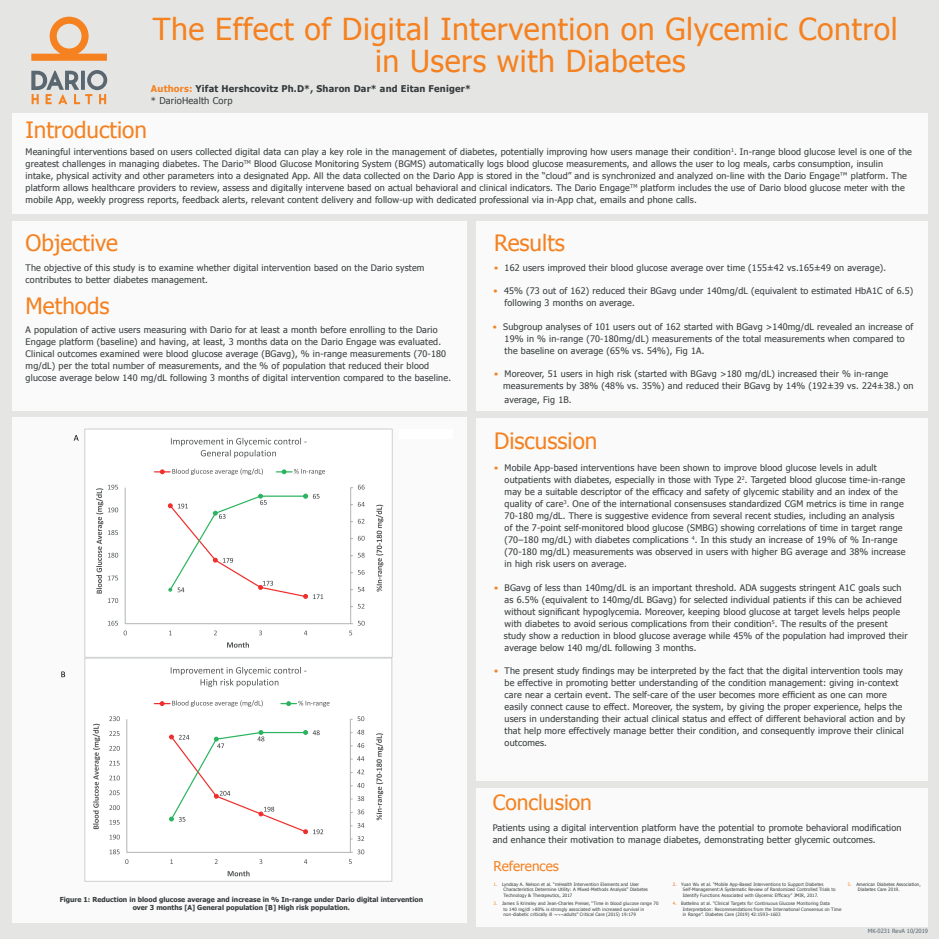
<style>
.page{position:relative;width:939px;height:939px;background:#e5e6e4}
.page>*{position:absolute;margin:0;border:0;box-sizing:border-box;transform-origin:0 0}
.t1{font:30.27px/32.6px "Tahoma";letter-spacing:.02em;color:#f58120;text-align:center}
.t2{font:22.5px "Tahoma";color:#f58120}
.t3{font:21px "Tahoma";color:#f58120}
.t4{font:13.5px "Tahoma";color:#f58120}
.t5{font:700 9.33px/12.3px "Tahoma";letter-spacing:.02em;color:#353a3c}
.t6{font:9px/12px "Tahoma";letter-spacing:.02em;color:#353a3c}
.t7{font:700 6.87px/8.2px "Tahoma";color:#353a3c;text-align:center}
.t8{font:5.79px "Tahoma";color:#5a6771}
.t9{font:4.5px/5.4px "Tahoma";letter-spacing:.02em;color:#353a3c}
.t10{font:4.5px/5.4px "Tahoma";letter-spacing:.02em;color:#33383c}
.s1{color:#f58120}
.s2{font-weight:400}
.s3{color:#f15929}
</style>
<div class="page">
<svg style="left:31px;top:17px;width:76px;height:44px"></svg>
<svg style="left:31px;top:70px;width:76px;height:34px"></svg>
<div style="left:477px;top:418px;width:451px;height:363px;background:#fff"></div>
<div style="left:477px;top:788px;width:451px;height:139px;background:#fff"></div>
<div style="left:12px;top:113px;width:916px;height:101px;background:#fff"></div>
<div style="left:12px;top:221px;width:454px;height:189px;background:#fff"></div>
<div style="left:12px;top:417px;width:454px;height:506px;background:#fff"></div>
<div style="left:477px;top:221px;width:451px;height:189px;background:#fff"></div>
<svg style="left:84px;top:658px;width:308px;height:223px"></svg>
<svg style="left:74px;top:435px;width:5px;height:6px"></svg>
<svg style="left:61px;top:671px;width:4px;height:6px"></svg>
<hr style="left:125px;top:488px;width:1px;height:136px;background:#b1b5b5">
<hr style="left:350px;top:488px;width:1px;height:136px;background:#b1b5b5">
<svg style="left:168px;top:494px;width:155px;height:105px"></svg>
<svg style="left:351px;top:604px;width:13px;height:5px"></svg>
<svg style="left:351px;top:587px;width:14px;height:5px"></svg>
<svg style="left:351px;top:570px;width:14px;height:5px"></svg>
<svg style="left:351px;top:553px;width:14px;height:4px"></svg>
<svg style="left:351px;top:536px;width:14px;height:5px"></svg>
<svg style="left:351px;top:519px;width:13px;height:5px"></svg>
<svg style="left:351px;top:502px;width:14px;height:5px"></svg>
<svg style="left:351px;top:485px;width:14px;height:4px"></svg>
<svg style="left:108px;top:621px;width:10px;height:5px"></svg>
<svg style="left:124px;top:621px;width:241px;height:14px"></svg>
<svg style="left:376px;top:505px;width:7px;height:86px"></svg>
<svg style="left:96px;top:485px;width:22px;height:118px"></svg>
<svg style="left:227px;top:642px;width:22px;height:6px"></svg>
<svg style="left:171px;top:438px;width:136px;height:20px"></svg>
<svg style="left:154px;top:468px;width:109px;height:7px"></svg>
<svg style="left:276px;top:469px;width:49px;height:6px"></svg>
<div style="left:84px;top:429px;width:309px;height:229px;border:1px solid #cdcfcf"></div>
<h1 class="t1" style="left:153px;top:11px;width:747px">The Effect of Digital Intervention on Glycemic Control in Users with Diabetes</h1>
<p class="t5" style="left:151px;top:82px;width:322px"><span class="s1">Authors:</span> Yifat Hershcovitz Ph.D*, Sharon Dar* and Eitan Feniger* <span class="s2">* DarioHealth Corp</span></p>
<h2 class="t2" style="left:26px;top:115px;width:123px">Introduction</h2>
<p class="t6" style="left:26px;top:145px;width:888px">Meaningful interventions based on users collected digital data can play a key role in the management of diabetes, potentially improving how users manage their condition<sup>1</sup>. In-range blood glucose level is one of the greatest challenges in managing diabetes. The Dario<sup>TM</sup> Blood Glucose Monitoring System (BGMS) automatically logs blood glucose measurements, and allows the user to log meals, carbs consumption, insulin intake, physical activity and other parameters into a designated App. All the data collected on the Dario App is stored in the “cloud” and is synchronized and analyzed on-line with the Dario Engage™ platform. The platform allows healthcare providers to review, assess and digitally intervene based on actual behavioral and clinical indicators. The Dario Engage<sup>TM</sup> platform includes the use of Dario blood glucose meter with the mobile App, weekly progress reports, feedback alerts, relevant content delivery and follow-up with dedicated professional via in-App chat, emails and phone calls.</p>
<h2 class="t2" style="left:26px;top:228px;width:94px">Objective</h2>
<p class="t6" style="left:26px;top:261px;width:400px">The objective of this study is to examine whether digital intervention based on the Dario system contributes to better diabetes management.</p>
<h2 class="t2" style="left:26px;top:290px;width:85px">Methods</h2>
<p class="t6" style="left:26px;top:324px;width:427px">A population of active users measuring with Dario for at least a month before enrolling to the Dario Engage platform (baseline) and having, at least, 3 months data on the Dario Engage was evaluated.<br>Clinical outcomes examined were blood glucose average (BGavg), % in-range measurements (70-180 mg/dL) per the total number of measurements, and the % of population that reduced their blood glucose average below 140 mg/dL following 3 months of digital intervention compared to the baseline.</p>
<p class="t7" style="left:60px;top:895px;width:365px">Figure 1: Reduction in blood glucose average and increase in % In-range under Dario digital intervention over 3 months [A] General population [B] High risk population.</p>
<h2 class="t2" style="left:494px;top:228px;width:72px">Results</h2>
<p class="t6" style="left:494px;top:261px;width:394px"><span class="s1">•</span> 162 users improved their blood glucose average over time (155±42 vs.165±49 on average).</p>
<p class="t6" style="left:505px;top:284px;width:410px;text-indent:-11px"><span class="s1">•</span> 45% (73 out of 162) reduced their BGavg under 140mg/dL (equivalent to estimated HbA1C of 6.5) following 3 months on average.</p>
<p class="t6" style="left:505px;top:320px;width:410px;text-indent:-12px"><span class="s1">•</span> Subgroup analyses of 101 users out of 162 started with BGavg &gt;140mg/dL revealed an increase of<br>19% in % in-range (70-180mg/dL) measurements of the total measurements when compared to the baseline on average (65% vs. 54%), Fig 1A.</p>
<p class="t6" style="left:503px;top:368px;width:412px;text-indent:-9px"><span class="s1">•</span> Moreover, 51 users in high risk (started with BGavg &gt;180 mg/dL) increased their % in-range measurements by 38% (48% vs. 35%) and reduced their BGavg by 14% (192±39 vs. 224±38.) on</p>
<p class="t6" style="left:505px;top:393px;width:68px">average, Fig 1B.</p>
<h2 class="t2" style="left:494px;top:426px;width:105px">Discussion</h2>
<p class="t6" style="left:505px;top:461px;width:402px;text-indent:-10px"><span class="s1">•</span> Mobile App-based interventions have been shown to improve blood glucose levels in adult outpatients with diabetes, especially in those with Type 2<sup>2</sup>. Targeted blood glucose time-in-range may be a suitable descriptor of the efficacy and safety of glycemic stability and an index of the quality of care<sup>3</sup>. One of the international consensuses standardized CGM metrics is time in range 70-180 mg/dL. There is suggestive evidence from several recent studies, including an analysis<br>of the 7-point self-monitored blood glucose (SMBG) showing correlations of time in target range (70–180 mg/dL) with diabetes complications <sup>4</sup>. In this study an increase of 19% of % In-range (70-180 mg/dL) measurements was observed in users with higher BG average and 38% increase in high risk users on average.</p>
<p class="t6" style="left:504px;top:581px;width:405px;text-indent:-10px"><span class="s1">•</span> BGavg of less than 140mg/dL is an important threshold. ADA suggests stringent A1C goals such as 6.5% (equivalent to 140mg/dL BGavg) for selected individual patients if this can be achieved without significant hypoglycemia. Moreover, keeping blood glucose at target levels helps people with diabetes to avoid serious complications from their condition<sup>5</sup>. The results of the present study show a reduction in blood glucose average while 45% of the population had improved their average below 140 mg/dL following 3 months.</p>
<p class="t6" style="left:505px;top:665px;width:402px;text-indent:-10px"><span class="s1">•</span> The present study findings may be interpreted by the fact that the digital intervention tools may be effective in promoting better understanding of the condition management: giving in-context care near a certain event. The self-care of the user becomes more efficient as one can more easily connect cause to effect. Moreover, the system, by giving the proper experience, helps the users in understanding their actual clinical status and effect of different behavioral action and by that help more effectively manage better their condition, and consequently improve their clinical outcomes.</p>
<h3 class="t3" style="left:493px;top:788px;width:101px">Conclusion</h3>
<p class="t6" style="left:493px;top:821px;width:410px">Patients using a digital intervention platform have the potential to promote behavioral modification and enhance their motivation to manage diabetes, demonstrating better glycemic outcomes.</p>
<h3 class="t4" style="left:494px;top:857px;width:67px">References</h3>
<p class="t9" style="left:504px;top:901px;width:156px;text-indent:-10px"><span class="s1">3.</span> James S Krinsley and Jean-Charles Preiser, “Time in blood glucose range 70 to 140 mg/dl &gt;80% is strongly associated with increased survival in non-diabetic critically ill ¬¬¬adults” Critical Care (2015) 19:179</p>
<p class="t9" style="left:683px;top:901px;width:160px;text-indent:-10px"><span class="s1">4.</span> Battelino at al. “Clinical Targets for Continuous Glucose Monitoring Data<br>Interpretation: Recommendations from the International Consensus on Time in Range”. Diabetes Care (2019) 42:1593–1603</p>
<p class="t9" style="left:504px;top:881px;width:146px;text-indent:-10px"><span class="s1">1.</span> Lyndsay A. Nelson et al. “mHealth Intervention Elements and User<br>Characteristics Determine Utility: A Mixed-Methods Analysis” Diabetes<br>Technology &amp; Therapeutics, 2017</p>
<p class="t9" style="left:683px;top:881px;width:154px;text-indent:-10px"><span class="s3">2.</span> Yuan Wu et al. “Mobile App-Based Interventions to Support Diabetes<br>Self-Management:A Systematic Review of Randomized Controlled Trials to<br>Identify Functions Associated with Glycemic Efficacy” JMIR, 2017.</p>
<p class="t10" style="left:858px;top:881px;width:64px;text-indent:-10px"><span class="s1">5.</span> American Diabetes Association,<br>Diabetes Care 2019.</p>
<p class="t8" style="left:868px;top:927px;width:62px">MK-0231 RevA 10/2019</p>
</div>
